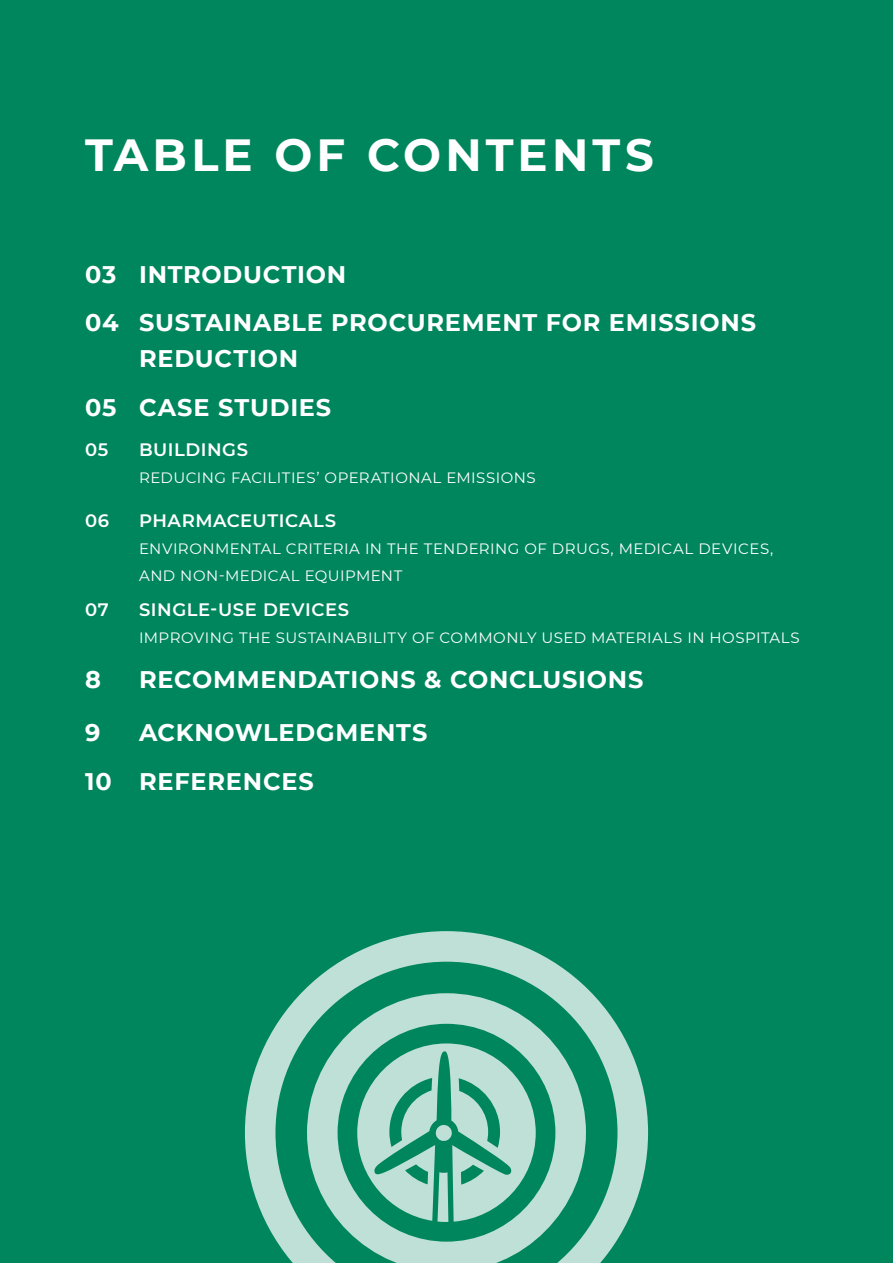
<style>
.page{position:relative;width:893px;height:1263px;background:#00865d}
.page>*{position:absolute;margin:0;border:0;box-sizing:border-box;transform-origin:0 0}
.t1{font:700 45px "Montserrat";letter-spacing:.09em;color:#fff}
.t2{font:700 24px/48.8px "Montserrat";letter-spacing:.03em;color:#fff}
.t3{font:600 18px "Montserrat";letter-spacing:.03em;color:#fff}
.t4{font:15px/27px "Montserrat";letter-spacing:.035em;color:#fff}
</style>
<div class="page">
<svg style="left:245px;top:931px;width:403px;height:332px"></svg>
<svg style="left:307px;top:993px;width:279px;height:270px;fill:#bfe0d6"></svg>
<svg style="left:357px;top:1043px;width:179px;height:179px"></svg>
<h1 class="t1" style="left:85px;top:123px;width:570px">TABLE OF CONTENTS</h1>
<h2 class="t2" style="left:85px;top:249px;width:673px">03 INTRODUCTION<br>04 SUSTAINABLE PROCUREMENT FOR EMISSIONS</h2>
<h2 class="t2" style="left:85px;top:333px;width:248px;text-indent:54px">REDUCTION<br>05 CASE STUDIES</h2>
<p class="t3" style="left:85px;top:437px;width:25px">05</p>
<p class="t3" style="left:139px;top:437px;width:110px">BUILDINGS</p>
<p class="t4" style="left:139px;top:464px;width:398px">REDUCING FACILITIES’ OPERATIONAL EMISSIONS</p>
<p class="t3" style="left:85px;top:508px;width:26px">06</p>
<p class="t3" style="left:139px;top:508px;width:199px">PHARMACEUTICALS</p>
<p class="t4" style="left:139px;top:535px;width:636px">ENVIRONMENTAL CRITERIA IN THE TENDERING OF DRUGS, MEDICAL DEVICES,<br>AND NON-MEDICAL EQUIPMENT</p>
<p class="t3" style="left:85px;top:597px;width:25px">07</p>
<p class="t3" style="left:139px;top:597px;width:211px">SINGLE-USE DEVICES</p>
<p class="t4" style="left:139px;top:624px;width:662px">IMPROVING THE SUSTAINABILITY OF COMMONLY USED MATERIALS IN HOSPITALS</p>
<h2 class="t2" style="left:85px;top:654px;width:17px">8</h2>
<h2 class="t2" style="left:139px;top:654px;width:506px">RECOMMENDATIONS &amp; CONCLUSIONS</h2>
<h2 class="t2" style="left:85px;top:707px;width:17px">9</h2>
<h2 class="t2" style="left:85px;top:707px;width:344px;text-indent:54px">ACKNOWLEDGMENTS<br>10 REFERENCES</h2>
</div>
